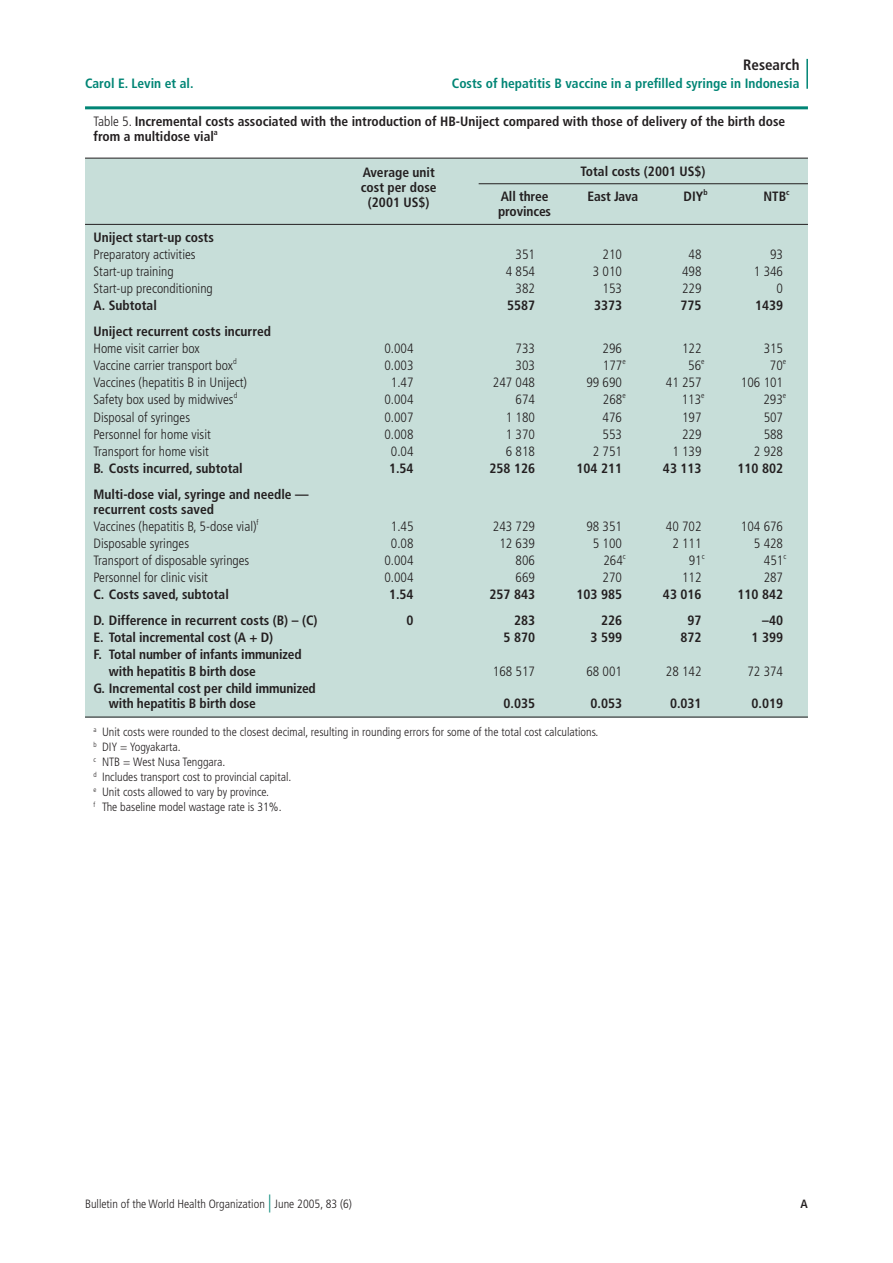
<style>
.page{position:relative;width:893px;height:1263px;background:#fff}
.page>*{position:absolute;margin:0;border:0;box-sizing:border-box;transform-origin:0 0}
.t1{font:700 condensed 15px "Frutiger";color:#231f20}
.t2{font:700 condensed 13.5px/15px "Frutiger";color:#231f20}
.t3{font:300 condensed 13.5px "Frutiger";color:#231f20}
.t4{font:700 condensed 13.5px "Frutiger";color:#008575}
.t5{font:300 condensed 12px/15px "Frutiger";color:#231f20}
.t6{font:700 condensed 12px "Frutiger";color:#231f20}
.s1{font-weight:300}
.s2{font-size:18px;color:#008575}
</style>
<div class="page">
<svg style="left:85px;top:109px;width:109px;height:1px"></svg>
<svg style="left:449px;top:109px;width:353px;height:1px"></svg>
<hr style="left:806px;top:59px;width:2px;height:30px;background:#008575">
<div style="left:85px;top:158px;width:723px;height:559px;background:#c7ded9"></div>
<hr style="left:85px;top:106px;width:723px;height:3px;background:#008575">
<hr style="left:85px;top:158px;width:723px;height:1px;background:#231f20">
<hr style="left:479px;top:183px;width:329px;height:1px;background:#231f20">
<hr style="left:85px;top:224px;width:723px;height:1px;background:#231f20">
<hr style="left:85px;top:717px;width:723px;height:1px;background:#231f20">
<p class="t1" style="left:743px;top:56px;width:58px">Research</p>
<p class="t4" style="left:85px;top:75px;width:110px">Carol E. Levin et al.</p>
<p class="t4" style="left:452px;top:75px;width:349px">Costs of hepatitis B vaccine in a prefilled syringe in Indonesia</p>
<p class="t2" style="left:94px;top:114px;width:693px"><span class="s1">Table 5.</span> Incremental costs associated with the introduction of HB-Uniject compared with those of delivery of the birth dose from a multidose vial<sup>a</sup></p>
<p class="t2" style="left:581px;top:163px;width:126px">Total costs (2001 US$)</p>
<p class="t2" style="left:501px;top:189px;width:49px">All three</p>
<p class="t2" style="left:587px;top:189px;width:52px">East Java</p>
<p class="t2" style="left:684px;top:189px;width:25px">DIY<sup>b</sup></p>
<p class="t2" style="left:763px;top:189px;width:28px">NTB<sup>c</sup></p>
<p class="t2" style="left:498px;top:204px;width:55px">provinces</p>
<p class="t2" style="left:94px;top:230px;width:122px">Uniject start-up costs</p>
<p class="t3" style="left:94px;top:247px;width:104px">Preparatory activities</p>
<p class="t3" style="left:516px;top:247px;width:21px">351</p>
<p class="t3" style="left:603px;top:247px;width:21px">210</p>
<p class="t3" style="left:689px;top:247px;width:14px">48</p>
<p class="t3" style="left:770px;top:247px;width:14px">93</p>
<p class="t3" style="left:94px;top:264px;width:82px">Start-up training</p>
<p class="t3" style="left:506px;top:264px;width:31px">4 854</p>
<p class="t3" style="left:593px;top:264px;width:31px">3 010</p>
<p class="t3" style="left:682px;top:264px;width:21px">498</p>
<p class="t3" style="left:754px;top:264px;width:31px">1 346</p>
<p class="t3" style="left:94px;top:281px;width:121px">Start-up preconditioning</p>
<p class="t3" style="left:516px;top:281px;width:21px">382</p>
<p class="t3" style="left:603px;top:281px;width:21px">153</p>
<p class="t3" style="left:682px;top:281px;width:21px">229</p>
<p class="t3" style="left:777px;top:281px;width:8px">0</p>
<p class="t2" style="left:94px;top:298px;width:65px">A. Subtotal</p>
<p class="t2" style="left:507px;top:298px;width:30px">5587</p>
<p class="t2" style="left:594px;top:298px;width:30px">3373</p>
<p class="t2" style="left:680px;top:298px;width:23px">775</p>
<p class="t2" style="left:755px;top:298px;width:30px">1439</p>
<p class="t2" style="left:94px;top:324px;width:179px">Uniject recurrent costs incurred</p>
<p class="t3" style="left:94px;top:341px;width:108px">Home visit carrier box</p>
<p class="t3" style="left:384px;top:341px;width:31px">0.004</p>
<p class="t3" style="left:516px;top:341px;width:21px">733</p>
<p class="t3" style="left:603px;top:341px;width:21px">296</p>
<p class="t3" style="left:682px;top:341px;width:21px">122</p>
<p class="t3" style="left:764px;top:341px;width:21px">315</p>
<p class="t3" style="left:94px;top:358px;width:145px">Vaccine carrier transport box<sup>d</sup></p>
<p class="t3" style="left:384px;top:358px;width:31px">0.003</p>
<p class="t3" style="left:516px;top:358px;width:21px">303</p>
<p class="t3" style="left:603px;top:358px;width:24px">177<sup>e</sup></p>
<p class="t3" style="left:688px;top:358px;width:18px">56<sup>e</sup></p>
<p class="t3" style="left:770px;top:358px;width:18px">70<sup>e</sup></p>
<p class="t3" style="left:94px;top:375px;width:155px">Vaccines (hepatitis B in Uniject)</p>
<p class="t3" style="left:391px;top:375px;width:24px">1.47</p>
<p class="t3" style="left:493px;top:375px;width:44px">247 048</p>
<p class="t3" style="left:586px;top:375px;width:37px">99 690</p>
<p class="t3" style="left:666px;top:375px;width:37px">41 257</p>
<p class="t3" style="left:741px;top:375px;width:44px">106 101</p>
<p class="t3" style="left:94px;top:392px;width:145px">Safety box used by midwives<sup>d</sup></p>
<p class="t3" style="left:384px;top:392px;width:31px">0.004</p>
<p class="t3" style="left:516px;top:392px;width:21px">674</p>
<p class="t3" style="left:603px;top:392px;width:24px">268<sup>e</sup></p>
<p class="t3" style="left:682px;top:392px;width:24px">113<sup>e</sup></p>
<p class="t3" style="left:763px;top:392px;width:24px">293<sup>e</sup></p>
<p class="t3" style="left:94px;top:409px;width:98px">Disposal of syringes</p>
<p class="t3" style="left:384px;top:409px;width:31px">0.007</p>
<p class="t3" style="left:506px;top:409px;width:31px">1 180</p>
<p class="t3" style="left:603px;top:409px;width:21px">476</p>
<p class="t3" style="left:682px;top:409px;width:21px">197</p>
<p class="t3" style="left:764px;top:409px;width:21px">507</p>
<p class="t3" style="left:94px;top:426px;width:119px">Personnel for home visit</p>
<p class="t3" style="left:384px;top:426px;width:31px">0.008</p>
<p class="t3" style="left:506px;top:426px;width:31px">1 370</p>
<p class="t3" style="left:603px;top:426px;width:21px">553</p>
<p class="t3" style="left:682px;top:426px;width:21px">229</p>
<p class="t3" style="left:764px;top:426px;width:21px">588</p>
<p class="t3" style="left:94px;top:443px;width:117px">Transport for home visit</p>
<p class="t3" style="left:391px;top:443px;width:24px">0.04</p>
<p class="t3" style="left:506px;top:443px;width:31px">6 818</p>
<p class="t3" style="left:593px;top:443px;width:31px">2 751</p>
<p class="t3" style="left:672px;top:443px;width:31px">1 139</p>
<p class="t3" style="left:754px;top:443px;width:31px">2 928</p>
<p class="t2" style="left:94px;top:461px;width:151px">B. Costs incurred, subtotal</p>
<p class="t2" style="left:389px;top:461px;width:26px">1.54</p>
<p class="t2" style="left:489px;top:461px;width:47px">258 126</p>
<p class="t2" style="left:576px;top:461px;width:47px">104 211</p>
<p class="t2" style="left:663px;top:461px;width:40px">43 113</p>
<p class="t2" style="left:737px;top:461px;width:47px">110 802</p>
<p class="t2" style="left:94px;top:486px;width:217px">Multi-dose vial, syringe and needle — recurrent costs saved</p>
<p class="t3" style="left:94px;top:518px;width:167px">Vaccines (hepatitis B, 5-dose vial)<sup>f</sup></p>
<p class="t3" style="left:391px;top:518px;width:24px">1.45</p>
<p class="t3" style="left:493px;top:518px;width:44px">243 729</p>
<p class="t3" style="left:586px;top:518px;width:37px">98 351</p>
<p class="t3" style="left:666px;top:518px;width:37px">40 702</p>
<p class="t3" style="left:741px;top:518px;width:44px">104 676</p>
<p class="t3" style="left:94px;top:535px;width:97px">Disposable syringes</p>
<p class="t3" style="left:391px;top:535px;width:24px">0.08</p>
<p class="t3" style="left:499px;top:535px;width:37px">12 639</p>
<p class="t3" style="left:593px;top:535px;width:31px">5 100</p>
<p class="t3" style="left:672px;top:535px;width:31px">2 111</p>
<p class="t3" style="left:754px;top:535px;width:31px">5 428</p>
<p class="t3" style="left:94px;top:553px;width:157px">Transport of disposable syringes</p>
<p class="t3" style="left:384px;top:553px;width:31px">0.004</p>
<p class="t3" style="left:516px;top:553px;width:21px">806</p>
<p class="t3" style="left:603px;top:553px;width:24px">264<sup>c</sup></p>
<p class="t3" style="left:689px;top:553px;width:17px">91<sup>c</sup></p>
<p class="t3" style="left:764px;top:553px;width:24px">451<sup>c</sup></p>
<p class="t3" style="left:94px;top:570px;width:116px">Personnel for clinic visit</p>
<p class="t3" style="left:384px;top:570px;width:31px">0.004</p>
<p class="t3" style="left:516px;top:570px;width:21px">669</p>
<p class="t3" style="left:603px;top:570px;width:21px">270</p>
<p class="t3" style="left:682px;top:570px;width:21px">112</p>
<p class="t3" style="left:764px;top:570px;width:21px">287</p>
<p class="t2" style="left:94px;top:587px;width:137px">C. Costs saved, subtotal</p>
<p class="t2" style="left:389px;top:587px;width:26px">1.54</p>
<p class="t2" style="left:489px;top:587px;width:47px">257 843</p>
<p class="t2" style="left:576px;top:587px;width:47px">103 985</p>
<p class="t2" style="left:663px;top:587px;width:40px">43 016</p>
<p class="t2" style="left:737px;top:587px;width:47px">110 842</p>
<p class="t2" style="left:94px;top:613px;width:226px">D. Difference in recurrent costs (B) – (C)</p>
<p class="t2" style="left:407px;top:613px;width:9px">0</p>
<p class="t2" style="left:514px;top:613px;width:23px">283</p>
<p class="t2" style="left:601px;top:613px;width:23px">226</p>
<p class="t2" style="left:687px;top:613px;width:16px">97</p>
<p class="t2" style="left:762px;top:613px;width:22px">–40</p>
<p class="t2" style="left:94px;top:630px;width:181px">E. Total incremental cost (A + D)</p>
<p class="t2" style="left:503px;top:630px;width:33px">5 870</p>
<p class="t2" style="left:590px;top:630px;width:33px">3 599</p>
<p class="t2" style="left:680px;top:630px;width:23px">872</p>
<p class="t2" style="left:751px;top:630px;width:33px">1 399</p>
<p class="t2" style="left:109px;top:646px;width:194px;line-height:17.1px;text-indent:-15px">F. Total number of infants immunized with hepatitis B birth dose</p>
<p class="t2" style="left:361px;top:165px;width:77px;text-align:center">Average unit cost per dose (2001 US$)</p>
<p class="t3" style="left:493px;top:664px;width:44px">168 517</p>
<p class="t3" style="left:586px;top:664px;width:37px">68 001</p>
<p class="t3" style="left:666px;top:664px;width:37px">28 142</p>
<p class="t3" style="left:747px;top:664px;width:37px">72 374</p>
<p class="t2" style="left:109px;top:681px;width:209px;text-indent:-15px">G. Incremental cost per child immunized with hepatitis B birth dose</p>
<p class="t2" style="left:503px;top:696px;width:33px">0.035</p>
<p class="t2" style="left:590px;top:696px;width:33px">0.053</p>
<p class="t2" style="left:670px;top:696px;width:33px">0.031</p>
<p class="t2" style="left:751px;top:696px;width:33px">0.019</p>
<p class="t5" style="left:94px;top:725px;width:506px"><sup>a</sup> Unit costs were rounded to the closest decimal, resulting in rounding errors for some of the total cost calculations. <sup>b</sup> DIY = Yogyakarta.<br><sup>c</sup> NTB = West Nusa Tenggara.<br><sup>d</sup> Includes transport cost to provincial capital.<br><sup>e</sup> Unit costs allowed to vary by province.<br><sup>f</sup> The baseline model wastage rate is 31%.</p>
<p class="t5" style="left:85px;top:1197px;width:268px">Bulletin of the World Health Organization <span class="s2">|</span> June 2005, 83 (6)</p>
<p class="t6" style="left:801px;top:1197px;width:9px">A</p>
</div>
